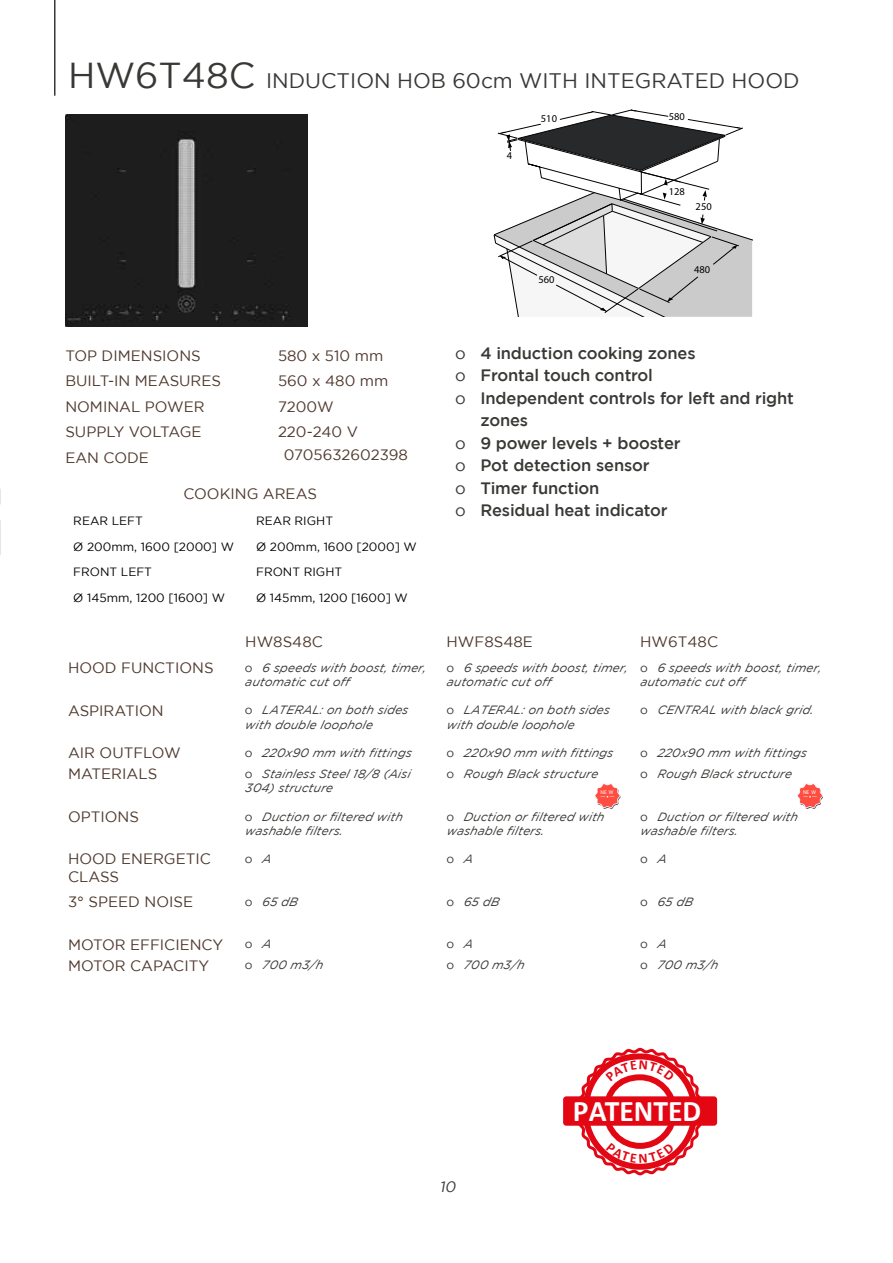
<style>
.page{position:relative;width:893px;height:1263px;background:#fff}
.page>*{position:absolute;margin:0;border:0;box-sizing:border-box;transform-origin:0 0}
.t1{font:700 30px "Calibri";color:#fff}
.t2{font:21px "Gotham";color:#383935}
.t3{font:500 16.5px "Gotham";letter-spacing:-.01em;color:#383935}
.t4{font:15px/18px "Gotham";color:#4f392e}
.t5{font:italic 15px "Gotham";color:#383935}
.t6{font:italic 12px/14.4px "Gotham";letter-spacing:.01em;color:#383935}
.t7{font:12px "Gotham";color:#000}
.t8{font:12px "Gotham";color:#383935}
.t9{font:600 10.5px "Avant Garde LT";color:#000}
.t10{font:5.4px "Myriad Pro";color:#fff}
.s1{font-size:36px}
.s2{font-weight:400}
.s3{font-style:normal}
.s4{font-style:italic}
</style>
<div class="page">
<div style="left:563px;top:1096px;width:154px;height:30px;background:#e30613;border-radius:3px"></div>
<svg style="left:494px;top:110px;width:258px;height:207px"></svg>
<svg style="left:0;top:489px;width:1px;height:15px"></svg>
<svg style="left:0;top:521px;width:1px;height:34px"></svg>
<div style="left:65px;top:114px;width:242px;height:213px;background:#1d1d1d"></div>
<hr style="left:54px;top:0;width:2px;height:96px;background:#383935">
<svg style="left:595px;top:783px;width:25px;height:26px"></svg>
<svg style="left:797px;top:783px;width:26px;height:26px"></svg>
<svg style="left:576px;top:1047px;width:129px;height:129px"></svg>
<h2 class="t2" style="left:68px;top:69px;width:733px"><span class="s1">HW6T48C</span> INDUCTION HOB 60cm WITH INTEGRATED HOOD</h2>
<p class="t4" style="left:65px;top:346px;width:137px">TOP DIMENSIONS</p>
<p class="t4" style="left:278px;top:346px;width:107px">580 x 510 mm</p>
<p class="t4" style="left:65px;top:371px;width:157px">BUILT-IN MEASURES</p>
<p class="t4" style="left:278px;top:371px;width:112px">560 x 480 mm</p>
<p class="t4" style="left:65px;top:397px;width:141px">NOMINAL POWER</p>
<p class="t4" style="left:278px;top:397px;width:57px">7200W</p>
<p class="t4" style="left:65px;top:422px;width:138px">SUPPLY VOLTAGE</p>
<p class="t4" style="left:278px;top:422px;width:81px">220-240 V</p>
<p class="t4" style="left:65px;top:448px;width:85px">EAN CODE</p>
<p class="t4" style="left:284px;top:445px;width:126px">0705632602398</p>
<p class="t4" style="left:183px;top:484px;width:135px">COOKING AREAS</p>
<p class="t7" style="left:73px;top:514px;width:71px">REAR LEFT</p>
<p class="t7" style="left:256px;top:514px;width:78px">REAR RIGHT</p>
<p class="t7" style="left:73px;top:540px;width:162px">Ø 200mm, 1600 [2000] W</p>
<p class="t7" style="left:256px;top:540px;width:162px">Ø 200mm, 1600 [2000] W</p>
<p class="t7" style="left:73px;top:565px;width:80px">FRONT LEFT</p>
<p class="t7" style="left:256px;top:565px;width:88px">FRONT RIGHT</p>
<p class="t7" style="left:73px;top:591px;width:153px">Ø 145mm, 1200 [1600] W</p>
<p class="t7" style="left:256px;top:591px;width:153px">Ø 145mm, 1200 [1600] W</p>
<p class="t9" style="left:507px;top:149px;width:7px">4</p>
<p class="t9" style="left:541px;top:112px;width:18px">510</p>
<p class="t9" style="left:669px;top:110px;width:18px">580</p>
<p class="t9" style="left:538px;top:273px;width:18px">560</p>
<p class="t9" style="left:669px;top:185px;width:18px">128</p>
<p class="t9" style="left:696px;top:200px;width:18px">250</p>
<p class="t9" style="left:694px;top:263px;width:18px">480</p>
<h3 class="t3" style="left:455px;top:343px;width:242px"><span class="s2">o</span> 4 induction cooking zones</h3>
<h3 class="t3" style="left:455px;top:366px;width:200px"><span class="s2">o</span> Frontal touch control</h3>
<h3 class="t3" style="left:455px;top:388px;width:340px"><span class="s2">o</span> Independent controls for left and right</h3>
<h3 class="t3" style="left:480px;top:411px;width:49px">zones</h3>
<h3 class="t3" style="left:455px;top:433px;width:227px"><span class="s2">o</span> 9 power levels + booster</h3>
<h3 class="t3" style="left:455px;top:456px;width:196px"><span class="s2">o</span> Pot detection sensor</h3>
<h3 class="t3" style="left:455px;top:478px;width:146px"><span class="s2">o</span> Timer function</h3>
<h3 class="t3" style="left:455px;top:501px;width:214px"><span class="s2">o</span> Residual heat indicator</h3>
<p class="t4" style="left:245px;top:633px;width:79px">HW8S48C</p>
<p class="t4" style="left:446px;top:633px;width:88px">HWF8S48E</p>
<p class="t4" style="left:640px;top:633px;width:80px">HW6T48C</p>
<p class="t4" style="left:68px;top:658px;width:147px">HOOD FUNCTIONS</p>
<p class="t6" style="left:245px;top:660px;width:182px"><span class="s3">o</span> 6 sp eeds with boost, timer, automatic cut off</p>
<p class="t4" style="left:68px;top:701px;width:97px">ASPIRATION</p>
<p class="t6" style="left:245px;top:703px;width:167px"><span class="s3">o</span> LA TERA L: on both sides with double loop hole</p>
<p class="t4" style="left:68px;top:744px;width:114px">AIR OUTFLOW</p>
<p class="t6" style="left:245px;top:745px;width:170px"><span class="s3">o</span> 220x90 mm with fittings</p>
<p class="t4" style="left:68px;top:765px;width:91px">MATERIALS</p>
<p class="t6" style="left:245px;top:767px;width:167px"><span class="s3">o</span> Stainless Steel 18/8 (A isi<br>304) structure</p>
<p class="t4" style="left:68px;top:807px;width:73px">OPTIONS</p>
<p class="t6" style="left:245px;top:809px;width:161px"><span class="s3">o</span> Duction or filtered with washable filters.</p>
<p class="t4" style="left:68px;top:850px;width:144px">HOOD ENERGETIC<br>CLASS</p>
<p class="t8" style="left:245px;top:852px;width:28px">o <span class="s4">A</span></p>
<p class="t4" style="left:68px;top:892px;width:127px">3° SPEED NOISE</p>
<p class="t6" style="left:245px;top:894px;width:56px"><span class="s3">o</span> 65 dB</p>
<p class="t4" style="left:68px;top:935px;width:157px">MOTOR EFFICIENCY</p>
<p class="t8" style="left:245px;top:937px;width:28px">o <span class="s4">A</span></p>
<p class="t6" style="left:446px;top:660px;width:182px"><span class="s3">o</span> 6 sp eeds with boost, timer, automatic cut off</p>
<p class="t6" style="left:446px;top:703px;width:167px"><span class="s3">o</span> LA TERA L: on both sides with double loop hole</p>
<p class="t6" style="left:446px;top:742px;width:170px;line-height:21.3px"><span class="s3">o</span> 220x90 mm with fittings <span class="s3">o</span> Rough Black structure</p>
<p class="t6" style="left:446px;top:809px;width:161px"><span class="s3">o</span> Duction or filtered with washable filters.</p>
<p class="t8" style="left:446px;top:852px;width:28px">o <span class="s4">A</span></p>
<p class="t6" style="left:446px;top:894px;width:56px"><span class="s3">o</span> 65 dB</p>
<p class="t8" style="left:446px;top:937px;width:28px">o <span class="s4">A</span></p>
<p class="t6" style="left:640px;top:660px;width:182px"><span class="s3">o</span> 6 sp eeds with boost, timer, automatic cut off</p>
<p class="t6" style="left:640px;top:703px;width:177px"><span class="s3">o</span> CENTRAL with black grid.</p>
<p class="t6" style="left:640px;top:742px;width:170px;line-height:21.3px"><span class="s3">o</span> 220x90 mm with fittings <span class="s3">o</span> Rough Black structure</p>
<p class="t6" style="left:640px;top:809px;width:161px"><span class="s3">o</span> Duction or filtered with washable filters.</p>
<p class="t8" style="left:640px;top:852px;width:28px">o <span class="s4">A</span></p>
<p class="t6" style="left:640px;top:894px;width:56px"><span class="s3">o</span> 65 dB</p>
<p class="t8" style="left:640px;top:937px;width:28px">o <span class="s4">A</span></p>
<p class="t10" style="left:600px;top:789px;width:14px">NE W</p>
<p class="t10" style="left:803px;top:789px;width:14px">NE W</p>
<p class="t4" style="left:68px;top:956px;width:143px">MOTOR CAPACITY</p>
<p class="t6" style="left:245px;top:958px;width:82px"><span class="s3">o</span> 700 m3/h</p>
<p class="t6" style="left:446px;top:958px;width:82px"><span class="s3">o</span> 700 m3/h</p>
<p class="t6" style="left:640px;top:958px;width:82px"><span class="s3">o</span> 700 m3/h</p>
<p class="t5" style="left:439px;top:1178px;width:21px">10</p>
<h1 class="t1" style="left:573px;top:1089px;width:130px">PATENTED</h1>
</div>
